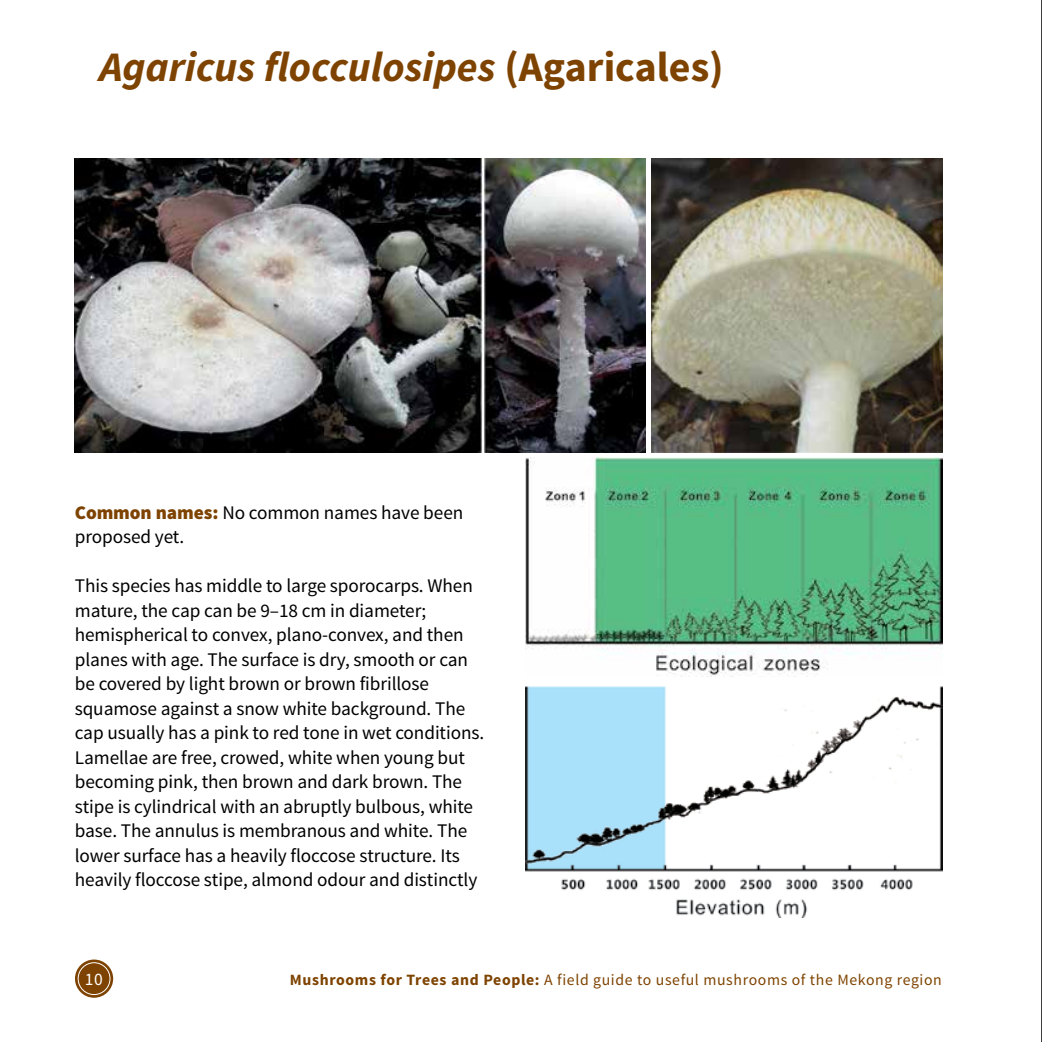
<style>
.page{position:relative;width:1042px;height:1042px;background:#fff}
.page>*{position:absolute;margin:0;border:0;box-sizing:border-box;transform-origin:0 0}
.t1{font:italic 700 42px "Source Sans Pro";color:#7e4300}
.t2{font:19.25px/24.5px "Source Sans Pro";letter-spacing:-.005em;color:#000}
.t3{font:17.5px "Source Sans Pro";color:#fff}
.t4{font:15.75px "Source Sans Pro";letter-spacing:.04em;color:#7e4300}
.s1{font-style:normal}
.s2{font-weight:900;color:#7e4300}
.s3{font-weight:700}
</style>
<div class="page">
<svg style="left:75px;top:959px;width:38px;height:39px"></svg>
<div style="left:78px;top:962px;width:32px;height:33px;border:1px solid #fff;border-radius:50%"></div>
<hr style="left:1041px;top:0;width:1px;height:1042px;background:#000">
<img style="left:75px;top:158px;width:571px;height:294px">
<img style="left:526px;top:458px;width:417px;height:217px">
<img style="left:525px;top:686px;width:417px;height:232px">
<img style="left:651px;top:158px;width:292px;height:294px">
<h1 class="t1" style="left:100px;top:40px;width:625px">Agaricus flocculosipes <span class="s1">(Agaricales)</span></h1>
<p class="t2" style="left:75px;top:500px;width:390px"><span class="s2">Common names:</span> No common names have been proposed yet.</p>
<p class="t2" style="left:75px;top:574px;width:411px">This species has middle to large sporocarps. When mature, the cap can be 9–18 cm in diameter; hemispherical to convex, plano-convex, and then planes with age. The surface is dry, smooth or can be covered by light brown or brown fibrillose squamose against a snow white background. The cap usually has a pink to red tone in wet conditions.<br>Lamellae are free, crowed, white when young but becoming pink, then brown and dark brown. The stipe is cylindrical with an abruptly bulbous, white base. The annulus is membranous and white. The lower surface has a heavily floccose structure. Its heavily floccose stipe, almond odour and distinctly</p>
<p class="t3" style="left:85px;top:968px;width:20px">10</p>
<p class="t4" style="left:290px;top:969px;width:653px"><span class="s3">Mushrooms for Trees and People:</span> A field guide to useful mushrooms of the Mekong region</p>
</div>
